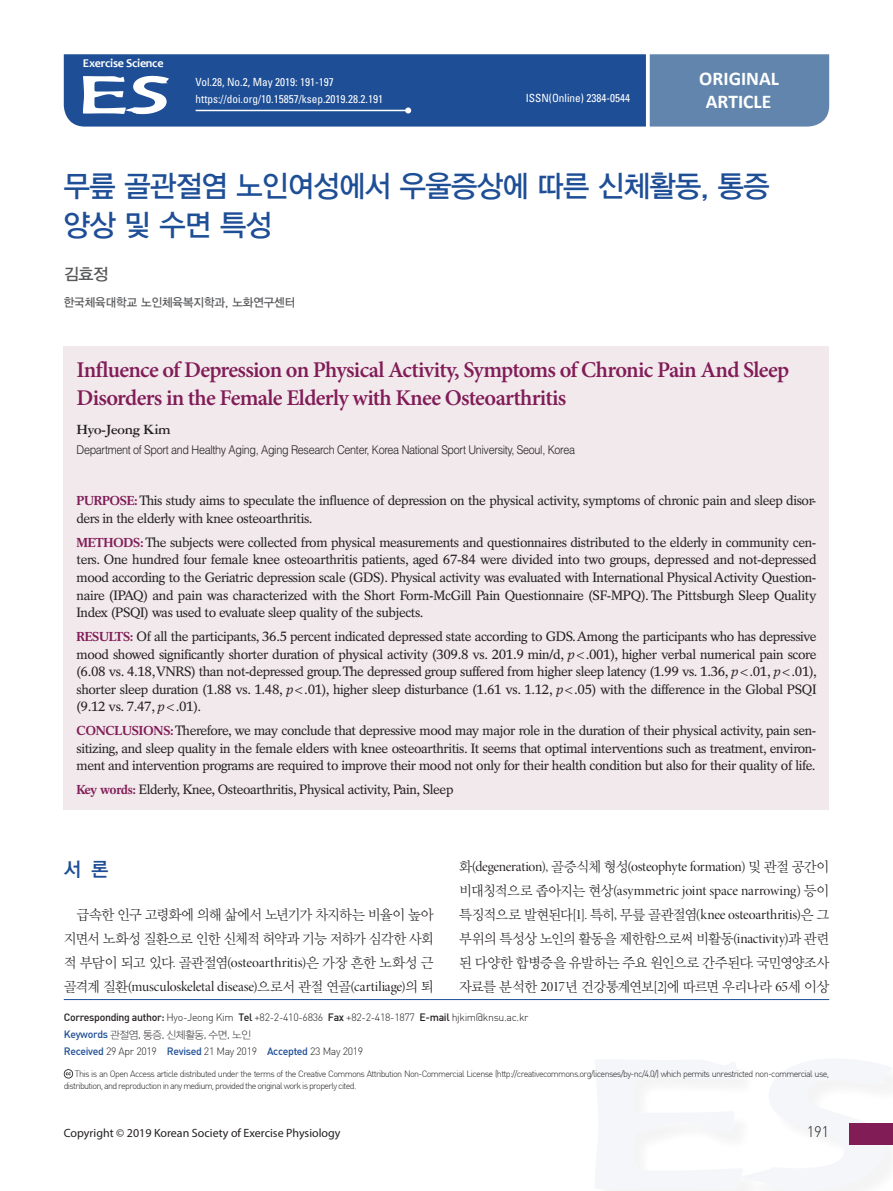
<style>
.page{position:relative;width:893px;height:1191px;background:#fff}
.page>*{position:absolute;margin:0;border:0;box-sizing:border-box;transform-origin:0 0}
.제목_한글{font:30px/39px "YDVYGO33";letter-spacing:-.02em;color:#1e4e96;scale:.95 1}
.제목_영문{font:600 22.5px/27px "Minion Pro";letter-spacing:-.03em;color:#811c57}
.t1{font:700 19.5px/23.4px "Calibri";color:#fff;text-align:center}
.소제목1{font:19.5px "YDVYGO540";color:#1e4e96}
.저자_한글{font:16.5px "YDVYGO33";color:#57585a}
.저자_영문{font:700 15px "Garamond 3 LT Std";letter-spacing:-.025em;color:#231f20}
.러닝헤드{font:15px "Dinlig";color:#231f20}
.본문{font:14.25px/24px "YDVY Mj O12";letter-spacing:-.055em;color:#231f20;text-align:justify;scale:.96 1}
.초록{font:13.5px/17.5px "Rotation LT Std";letter-spacing:-.03em;color:#231f20;text-align:justify}
.소속_영문{font:300 12px "Helvetica LT Std";letter-spacing:-.03em;color:#231f20;scale:.9 1}
.t2{font:12px "Myriad Pro";color:#231f20}
.소속_한글{font:12px "YDVYGO13";color:#57585a;scale:.95 1}
.t3{font:700 12px "Candara";letter-spacing:-.02em;color:#fff}
.doi{font:condensed 11.25px "Univers LT Std";color:#fff}
.volume{font:condensed 11.25px "Univers LT Std";color:#fff}
.교신저자{font:10.5px "Dinlig";letter-spacing:-.03em;color:#231f20}
.교신저자-2{font:10.5px "YDVYGO11";letter-spacing:-.03em;color:#231f20}
.t4{font:9px/11.9px "Dinlig";letter-spacing:-.07em;color:#231f20}
.s1{font-weight:700;font-size:12.9px;color:#811c57}
.s2{font-style:italic}
.s3{font-family:"Minion Pro Disp"}
.s4{font-family:"Dinmed"}
.s5{font-family:"Dinmed";color:#1e4e96}
.s6{font-family:"Dinlig"}
</style>
<div class="page">
<svg style="left:595px;top:1059px;width:298px;height:132px"></svg>
<div style="left:849px;top:1123px;width:44px;height:21px;background:#811c57"></div>
<hr style="left:64px;top:999px;width:765px;height:1px;background:#1e4e96">
<svg style="left:64px;top:1069px;width:9px;height:9px"></svg>
<div style="left:64px;top:346px;width:765px;height:463px;background:#f1e9ec"></div>
<svg style="left:64px;top:54px;width:765px;height:73px;background:#3964a0"></svg>
<p class="t3" style="left:83px;top:56px;width:82px">Exercise Science</p>
<p class="volume" style="left:196px;top:75px;width:140px">Vol.28, No.2, May 2019: 191-197</p>
<p class="doi" style="left:196px;top:91px;width:189px">https://doi.org/10.15857/ksep.2019.28.2.191</p>
<p class="doi" style="left:526px;top:91px;width:106px">ISSN(Online) 2384-0544</p>
<p class="t1" style="left:699px;top:66px;width:81px">ORIGINAL<br>ARTICLE</p>
<p class="제목_한글" style="left:64px;top:165px;width:744px">무릎 골관절염 노인여성에서 우울증상에 따른 신체활동, 통증 양상 및 수면 특성</p>
<p class="저자_한글" style="left:64px;top:263px;width:46px">김효정</p>
<p class="소속_한글" style="left:64px;top:294px;width:245px">한국체육대학교 노인체육복지학과, 노화연구센터</p>
<p class="제목_영문" style="left:77px;top:357px;width:714px">Influence of Depression on Physical Activity, Symptoms of Chronic Pain And Sleep<br>Disorders in the Female Elderly with Knee Osteoarthritis</p>
<p class="저자_영문" style="left:77px;top:421px;width:96px">Hyo-Jeong Kim</p>
<p class="소속_영문" style="left:77px;top:443px;width:555px">Department of Sport and Healthy Aging, Aging Research Center, Korea National Sport University, Seoul, Korea</p>
<p class="초록" style="left:77px;top:492px;width:741px"><span class="s1">PURPOSE:</span> This study aims to speculate the influence of depression on the physical activity, symptoms of chronic pain and sleep disor&shy;ders in the elderly with knee osteoarthritis.</p>
<p class="초록" style="left:77px;top:533px;width:741px"><span class="s1">METHODS:</span> The subjects were collected from physical measurements and questionnaires distributed to the elderly in community cen&shy;ters. One hundred four female knee osteoarthritis patients, aged 67-84 were divided into two groups, depressed and not-depressed mood according to the Geriatric depression scale (GDS). Physical activity was evaluated with International Physical Activity Question&shy;naire (IPAQ) and pain was characterized with the Short Form-McGill Pain Questionnaire (SF-MPQ). The Pittsburgh Sleep Quality Index (PSQI) was used to evaluate sleep quality of the subjects.</p>
<p class="초록" style="left:77px;top:627px;width:742px"><span class="s1">RESULTS:</span> Of all the participants, 36.5 percent indicated depressed state according to GDS. Among the participants who has depressive mood showed significantly shorter duration of physical activity (309.8 vs. 201.9 min/d, <span class="s2">p</span>&lt;.001), higher verbal numerical pain score (6.08 vs. 4.18, VNRS) than not-depressed group. The depressed group suffered from higher sleep latency (1.99 vs. 1.36, <span class="s2">p</span>&lt;.01, <span class="s2">p</span>&lt;.01), shorter sleep duration (1.88 vs. 1.48, <span class="s2">p</span>&lt;.01), higher sleep disturbance (1.61 vs. 1.12, <span class="s2">p</span>&lt;.05) with the difference in the Global PSQI (9.12 vs. 7.47, <span class="s2">p</span>&lt;.01).</p>
<p class="초록" style="left:77px;top:722px;width:741px"><span class="s1">CONCLUSIONS:</span> Therefore, we may conclude that depressive mood may major role in the duration of their physical activity, pain sen&shy;sitizing, and sleep quality in the female elders with knee osteoarthritis. It seems that optimal interventions such as treatment, environ&shy;ment and intervention programs are required to improve their mood not only for their health condition but also for their quality of life.</p>
<p class="초록" style="left:77px;top:781px;width:378px"><span class="s1">Key words:</span> Elderly, Knee, Osteoarthritis, Physical activity, Pain, Sleep</p>
<p class="소제목1" style="left:64px;top:856px;width:46px">서 론</p>
<p class="본문" style="left:64px;top:901px;width:387px;text-indent:13px">급속한 인구 고령화에 의해 삶에서 노년기가 차지하는 비율이 높아 지면서 노화성 질환으로 인한 신체적 허약과 기능 저하가 심각한 사회 적 부담이 되고 있다<span class="s3">.</span> 골관절염<span class="s3">(osteoarthritis)</span>은 가장 흔한 노화성 근 골격계 질환<span class="s3">(musculoskeletal disease)</span>으로서 관절 연골<span class="s3">(cartiliage)</span>의 퇴</p>
<p class="본문" style="left:459px;top:853px;width:387px">화<span class="s3">(degeneration),</span> 골증식체 형성<span class="s3">(osteophyte formation)</span> 및 관절 공간이 비대칭적으로 좁아지는 현상<span class="s3">(asymmetric joint space narrowing)</span> 등이 특징적으로 발현된다<span class="s3">[1].</span> 특히<span class="s3">,</span> 무릎 골관절염<span class="s3">(knee osteoarthritis)</span>은 그 부위의 특성상 노인의 활동을 제한함으로써 비활동<span class="s3">(inactivity)</span>과 관련 된 다양한 합병증을 유발하는 주요 원인으로 간주된다<span class="s3">.</span> 국민영양조사 자료를 분석한 <span class="s3">2017</span>년 건강통계연보<span class="s3">[2]</span>에 따르면 우리나라 <span class="s3">65</span>세 이상</p>
<p class="교신저자" style="left:64px;top:1011px;width:466px"><span class="s4">Corresponding author:</span> Hyo-Jeong Kim <span class="s4">Tel</span> +82-2-410-6836 <span class="s4">Fax</span> +82-2-418-1877 <span class="s4">E-mail</span> hjkim@knsu.ac.kr</p>
<p class="교신저자-2" style="left:64px;top:1027px;width:189px"><span class="s5">Keywords</span> 관절염<span class="s6">,</span> 통증<span class="s6">,</span> 신체활동<span class="s6">,</span> 수면<span class="s6">,</span> 노인</p>
<p class="교신저자" style="left:64px;top:1044px;width:301px"><span class="s5">Received</span> 29 Apr 2019 <span class="s5">Revised</span> 21 May 2019 <span class="s5">Accepted</span> 23 May 2019</p>
<p class="t4" style="left:64px;top:1067px;width:767px;text-indent:11px">This is an Open Access article distributed under the terms of the Creative Commons Attribution Non-Commercial License (http://creativecommons.org/licenses/by-nc/4.0/) which permits unrestricted non-commercial use, distribution, and reproduction in any medium, provided the original work is properly cited.</p>
<p class="t2" style="left:64px;top:1125px;width:278px">Copyright © 2019 Korean Society of Exercise Physiology</p>
<p class="러닝헤드" style="left:807px;top:1122px;width:24px">191</p>
</div>
